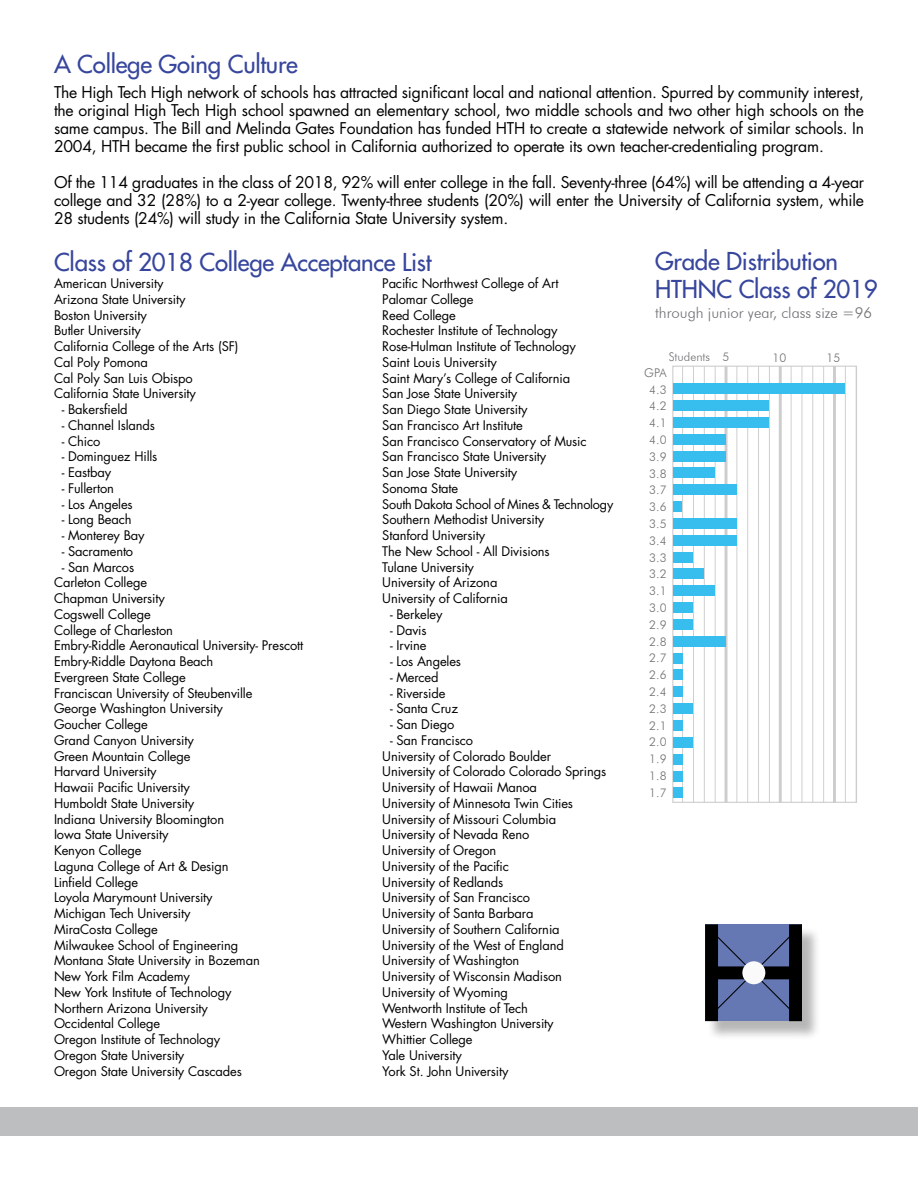
<style>
.page{position:relative;width:918px;height:1188px;background:#fff}
.page>*{position:absolute;margin:0;border:0;box-sizing:border-box;transform-origin:0 0}
.t1{font:24px/28.8px "Futura";letter-spacing:-.01em;color:#37469d}
.t2{font:15.75px/18px "Futura";letter-spacing:-.015em;color:#000;text-align:justify}
.t3{font:300 15px "Futura BT";color:#6f7073}
.t4{font:12.9px/15.8px "Futura";letter-spacing:-.01em;color:#000}
.t5{font:300 12px/16.8px "Futura BT";color:#6f7073;text-align:center}
</style>
<div class="page">
<div style="left:0;top:1107px;width:918px;height:28px;background:#bcbec0"></div>
<hr style="left:682px;top:366px;width:1px;height:436px;background:#000">
<hr style="left:769px;top:366px;width:1px;height:436px;background:#000">
<hr style="left:693px;top:366px;width:1px;height:436px;background:#000">
<hr style="left:715px;top:366px;width:1px;height:436px;background:#000">
<hr style="left:791px;top:366px;width:1px;height:436px;background:#000">
<hr style="left:801px;top:366px;width:2px;height:436px;background:#000">
<hr style="left:833px;top:366px;width:3px;height:436px;background:#000">
<hr style="left:779px;top:366px;width:3px;height:436px;background:#000">
<hr style="left:736px;top:366px;width:1px;height:436px;background:#000">
<svg style="left:724px;top:368px;width:4px;height:433px"></svg>
<hr style="left:747px;top:366px;width:1px;height:436px;background:#000">
<hr style="left:812px;top:366px;width:1px;height:436px;background:#000">
<hr style="left:823px;top:366px;width:1px;height:436px;background:#000">
<hr style="left:758px;top:366px;width:1px;height:436px;background:#000">
<hr style="left:704px;top:366px;width:1px;height:436px;background:#000">
<hr style="left:845px;top:366px;width:1px;height:436px;background:#000">
<div style="left:674px;top:383px;width:171px;height:11px;background:#37bdee"></div>
<div style="left:674px;top:400px;width:95px;height:11px;background:#37bdee"></div>
<div style="left:674px;top:417px;width:95px;height:11px;background:#37bdee"></div>
<div style="left:674px;top:434px;width:52px;height:11px;background:#37bdee"></div>
<div style="left:674px;top:451px;width:52px;height:10px;background:#37bdee"></div>
<div style="left:674px;top:468px;width:41px;height:10px;background:#37bdee"></div>
<div style="left:674px;top:484px;width:63px;height:11px;background:#37bdee"></div>
<div style="left:674px;top:501px;width:8px;height:11px;background:#37bdee"></div>
<div style="left:674px;top:535px;width:63px;height:11px;background:#37bdee"></div>
<div style="left:674px;top:552px;width:19px;height:10px;background:#37bdee"></div>
<div style="left:674px;top:569px;width:30px;height:10px;background:#37bdee"></div>
<div style="left:674px;top:585px;width:41px;height:11px;background:#37bdee"></div>
<div style="left:674px;top:602px;width:19px;height:11px;background:#37bdee"></div>
<div style="left:674px;top:619px;width:19px;height:11px;background:#37bdee"></div>
<div style="left:674px;top:653px;width:9px;height:11px;background:#37bdee"></div>
<div style="left:674px;top:670px;width:9px;height:10px;background:#37bdee"></div>
<div style="left:674px;top:686px;width:9px;height:11px;background:#37bdee"></div>
<div style="left:674px;top:703px;width:19px;height:11px;background:#37bdee"></div>
<div style="left:674px;top:720px;width:9px;height:11px;background:#37bdee"></div>
<div style="left:707px;top:927px;width:114px;height:113px;background:#000;opacity:.29"></div>
<svg style="left:705px;top:924px;width:98px;height:98px;background:#424e73"></svg>
<div style="left:742px;top:961px;width:23px;height:23px;background:#fafafb;border-radius:50%"></div>
<div style="left:674px;top:518px;width:63px;height:11px;background:#37bdee"></div>
<div style="left:674px;top:636px;width:52px;height:11px;background:#37bdee"></div>
<div style="left:674px;top:737px;width:19px;height:11px;background:#37bdee"></div>
<div style="left:674px;top:754px;width:9px;height:11px;background:#37bdee"></div>
<div style="left:674px;top:771px;width:9px;height:10px;background:#37bdee"></div>
<div style="left:674px;top:788px;width:9px;height:10px;background:#37bdee"></div>
<h1 class="t1" style="left:54px;top:50px;width:245px">A College Going Culture</h1>
<p class="t2" style="left:54px;top:83px;width:812px">The High Tech High network of schools has attracted significant local and national attention. Spurred by community interest, the original High Tech High school spawned an elementary school, two middle schools and two other high schools on the same campus. The Bill and Melinda Gates Foundation has funded HTH to create a statewide network of similar schools. In 2004, HTH became the first public school in California authorized to operate its own teacher-credentialing program.</p>
<p class="t2" style="left:54px;top:173px;width:812px">Of the 114 graduates in the class of 2018, 92% will enter college in the fall. Seventy-three (64%) will be attending a 4-year college and 32 (28%) to a 2-year college. Twenty-three students (20%) will enter the University of California system, while 28 students (24%) will study in the California State University system.</p>
<h1 class="t1" style="left:54px;top:247px;width:379px">Class of 2018 College Acceptance List</h1>
<p class="t4" style="left:54px;top:275px;width:186px">American University<br>Arizona State University<br>Boston University<br>Butler University<br>California College of the Arts (SF)<br>Cal Poly Pomona<br>Cal Poly San Luis Obispo<br>California State University</p>
<p class="t4" style="left:62px;top:401px;width:67px">- Bakersfield</p>
<p class="t4" style="left:62px;top:417px;width:95px">- Channel Islands</p>
<p class="t4" style="left:62px;top:433px;width:40px">- Chico</p>
<p class="t4" style="left:62px;top:449px;width:97px">- Dominguez Hills</p>
<p class="t4" style="left:62px;top:464px;width:51px">- Eastbay</p>
<p class="t4" style="left:62px;top:480px;width:54px">- Fullerton</p>
<p class="t4" style="left:62px;top:496px;width:73px">- Los Angeles</p>
<p class="t4" style="left:62px;top:512px;width:72px">- Long Beach</p>
<p class="t4" style="left:62px;top:527px;width:84px">- Monterey Bay</p>
<p class="t4" style="left:62px;top:543px;width:73px">- Sacramento</p>
<p class="t4" style="left:54px;top:559px;width:251px;text-indent:8px">- San Marcos<br>Carleton College<br>Chapman University<br>Cogswell College<br>College of Charleston<br>Embry-Riddle Aeronautical University- Prescott<br>Embry-Riddle Daytona Beach<br>Evergreen State College<br>Franciscan University of Steubenville<br>George Washington University<br>Goucher College<br>Grand Canyon University<br>Green Mountain College<br>Harvard University<br>Hawaii Pacific University<br>Humboldt State University<br>Indiana University Bloomington<br>Iowa State University<br>Kenyon College<br>Laguna College of Art &amp; Design<br>Linfield College<br>Loyola Marymount University<br>Michigan Tech University<br>MiraCosta College<br>Milwaukee School of Engineering<br>Montana State University in Bozeman<br>New York Film Academy<br>New York Institute of Technology<br>Northern Arizona University<br>Occidental College<br>Oregon Institute of Technology<br>Oregon State University<br>Oregon State University Cascades</p>
<h1 class="t1" style="left:655px;top:246px;width:224px">Grade Distribution<br>HTHNC Class of 2019</h1>
<p class="t3" style="left:655px;top:303px;width:218px">through junior year, class size =96</p>
<p class="t5" style="left:669px;top:349px;width:62px">Students 5</p>
<p class="t5" style="left:644px;top:364px;width:24px">GPA<br>4.3<br>4.2<br>4.1<br>4.0<br>3.9<br>3.8<br>3.7<br>3.6<br>3.5<br>3.4<br>3.3<br>3.2<br>3.1<br>3.0<br>2.9<br>2.8<br>2.7<br>2.6<br>2.4<br>2.3<br>2.1<br>2.0<br>1.9<br>1.8<br>1.7</p>
<p class="t4" style="left:382px;top:275px;width:233px">Pacific Northwest College of Art<br>Palomar College<br>Reed College<br>Rochester Institute of Technology<br>Rose-Hulman Institute of Technology<br>Saint Louis University<br>Saint Mary’s College of California<br>San Jose State University<br>San Diego State University<br>San Francisco Art Institute<br>San Francisco Conservatory of Music<br>San Francisco State University<br>San Jose State University<br>Sonoma State<br>South Dakota School of Mines &amp; Technology<br>Southern Methodist University<br>Stanford University<br>The New School - All Divisions<br>Tulane University<br>University of Arizona<br>University of California</p>
<p class="t4" style="left:390px;top:606px;width:54px">- Berkeley</p>
<p class="t4" style="left:390px;top:622px;width:38px">- Davis</p>
<p class="t4" style="left:390px;top:638px;width:38px">- Irvine</p>
<p class="t4" style="left:390px;top:653px;width:73px">- Los Angeles</p>
<p class="t4" style="left:390px;top:669px;width:50px">- Merced</p>
<p class="t4" style="left:390px;top:685px;width:57px">- Riverside</p>
<p class="t4" style="left:390px;top:701px;width:70px">- Santa Cruz</p>
<p class="t4" style="left:390px;top:716px;width:66px">- San Diego</p>
<p class="t4" style="left:382px;top:732px;width:225px;text-indent:8px">- San Francisco<br>University of Colorado Boulder<br>University of Colorado Colorado Springs<br>University of Hawaii Manoa<br>University of Minnesota Twin Cities<br>University of Missouri Columbia<br>University of Nevada Reno<br>University of Oregon<br>University of the Pacific<br>University of Redlands<br>University of San Francisco<br>University of Santa Barbara<br>University of Southern California<br>University of the West of England<br>University of Washington<br>University of Wisconsin Madison<br>University of Wyoming<br>Wentworth Institute of Tech<br>Western Washington University<br>Whittier College<br>Yale University<br>York St. John University</p>
<p class="t5" style="left:773px;top:349px;width:15px">10</p>
<p class="t5" style="left:827px;top:349px;width:15px">15</p>
</div>
